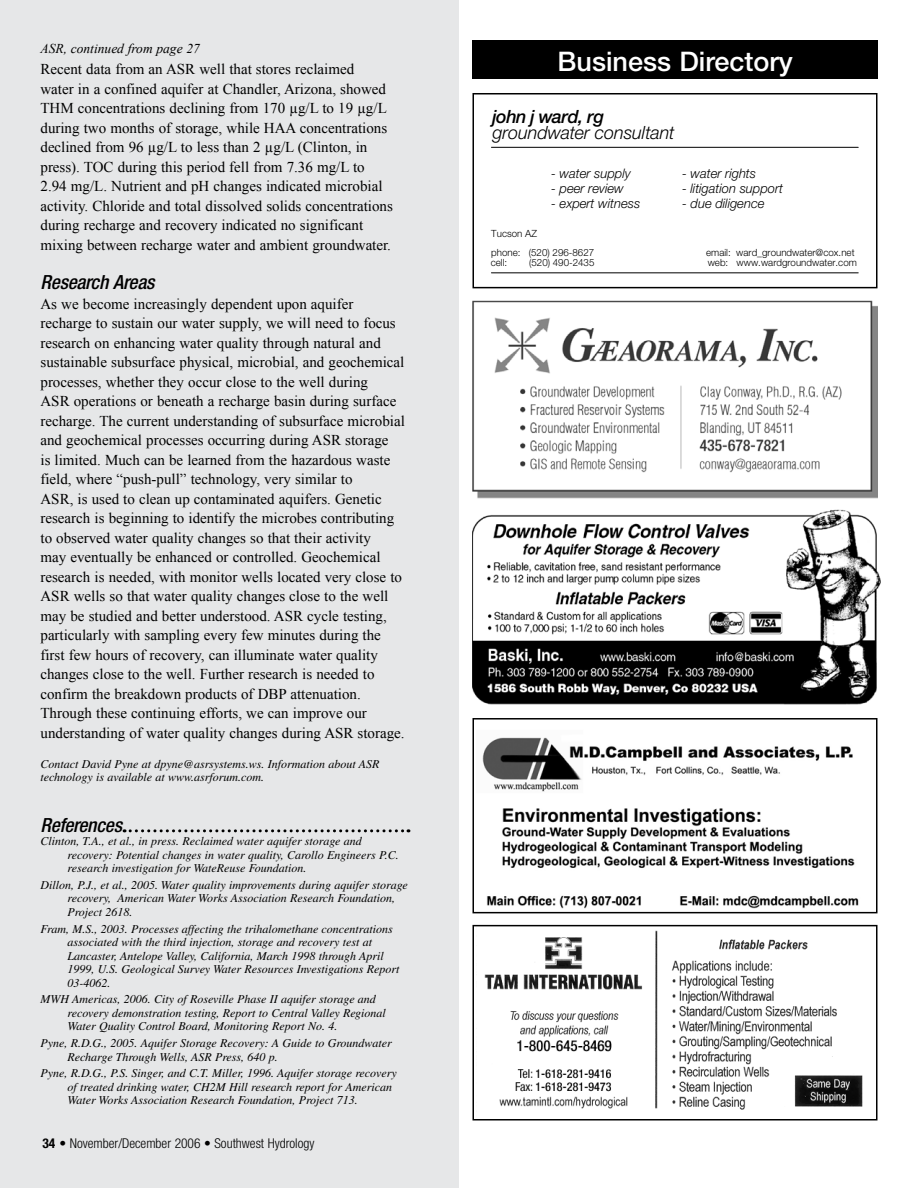
<style>
.page{position:relative;width:918px;height:1188px;background:#fff}
.page>*{position:absolute;margin:0;border:0;box-sizing:border-box;transform-origin:0 0}
.t1{font:500 27px "Helvetica Neue LT";color:#fff}
.t2{font:italic 500 condensed 19.5px "Helvetica Neue LT";letter-spacing:-.015em;color:#000}
.t3{font:italic 300 18.3px "Helvetica Neue LT";letter-spacing:-.005em;color:#000}
.t4{font:italic 500 18.3px "Helvetica Neue LT";letter-spacing:-.025em;color:#000}
.t5{font:15px/19.5px "Times New Roman";color:#000}
.t6{font:300 condensed 13.5px "Helvetica Neue LT";color:#000}
.t7{font:italic 13.5px "Times New Roman";color:#000}
.t8{font:italic 300 13.2px "Helvetica Neue LT";color:#000}
.t9{font:italic 12px/13.5px "Times";color:#000}
.t10{font:300 9.9px/19.4px "Helvetica Neue LT";color:#000}
.s1{font-weight:700}
</style>
<div class="page">
<div style="left:0;top:0;width:459px;height:1188px;background:#e6e7e8"></div>
<div style="left:472px;top:40px;width:406px;height:39px;background:#000"></div>
<svg style="left:124px;top:829px;width:285px;height:3px"></svg>
<img style="left:472px;top:509px;width:408px;height:196px">
<img style="left:482px;top:737px;width:377px;height:172px">
<div style="left:472px;top:718px;width:406px;height:195px;border:2px solid #000"></div>
<img style="left:484px;top:930px;width:379px;height:180px">
<div style="left:472px;top:925px;width:406px;height:195px;border:2px solid #000"></div>
<img style="left:472px;top:300px;width:406px;height:199px">
<svg style="left:491px;top:146px;width:368px;height:128px"></svg>
<hr style="left:491px;top:272px;width:367px;height:1px;background:#000">
<hr style="left:491px;top:147px;width:367px;height:1px;background:#000">
<div style="left:472px;top:93px;width:406px;height:195px;border:2px solid #000"></div>
<p class="t7" style="left:40px;top:40px;width:161px">ASR, continued from page 27</p>
<p class="t5" style="left:40px;top:59px;width:354px">Recent data from an ASR well that stores reclaimed<br>water in a confined aquifer at Chandler, Arizona, showed THM concentrations declining from 170 µg/L to 19 µg/L during two months of storage, while HAA concentrations declined from 96 µg/L to less than 2 µg/L (Clinton, in press). TOC during this period fell from 7.36 mg/L to 2.94 mg/L. Nutrient and pH changes indicated microbial activity. Chloride and total dissolved solids concentrations during recharge and recovery indicated no significant mixing between recharge water and ambient groundwater.</p>
<h2 class="t2" style="left:40px;top:271px;width:115px">Research Areas</h2>
<p class="t5" style="left:40px;top:294px;width:366px">As we become increasingly dependent upon aquifer recharge to sustain our water supply, we will need to focus research on enhancing water quality through natural and sustainable subsurface physical, microbial, and geochemical processes, whether they occur close to the well during<br>ASR operations or beneath a recharge basin during surface recharge. The current understanding of subsurface microbial and geochemical processes occurring during ASR storage<br>is limited. Much can be learned from the hazardous waste field, where “push-pull” technology, very similar to<br>ASR, is used to clean up contaminated aquifers. Genetic research is beginning to identify the microbes contributing to observed water quality changes so that their activity<br>may eventually be enhanced or controlled. Geochemical research is needed, with monitor wells located very close to ASR wells so that water quality changes close to the well may be studied and better understood. ASR cycle testing, particularly with sampling every few minutes during the first few hours of recovery, can illuminate water quality changes close to the well. Further research is needed to confirm the breakdown products of DBP attenuation.<br>Through these continuing efforts, we can improve our understanding of water quality changes during ASR storage.</p>
<p class="t9" style="left:40px;top:757px;width:341px">Contact David Pyne at dpyne@asrsystems.ws. Information about ASR technology is available at www.asrforum.com.</p>
<h2 class="t2" style="left:40px;top:813px;width:83px">References</h2>
<p class="t9" style="left:68px;top:834px;width:333px;text-indent:-27px">Clinton, T.A., et al., in press. Reclaimed water aquifer storage and recovery: Potential changes in water quality, Carollo Engineers P.C. research investigation for WateReuse Foundation.</p>
<p class="t9" style="left:68px;top:878px;width:342px;text-indent:-27px">Dillon, P.J., et al., 2005. Water quality improvements during aquifer storage recovery, American Water Works Association Research Foundation,<br>Project 2618.</p>
<p class="t9" style="left:68px;top:922px;width:334px;text-indent:-27px">Fram, M.S., 2003. Processes affecting the trihalomethane concentrations associated with the third injection, storage and recovery test at Lancaster, Antelope Valley, California, March 1998 through April 1999, U.S. Geological Survey Water Resources Investigations Report 03-4062.</p>
<p class="t9" style="left:68px;top:993px;width:320px;text-indent:-27px">MWH Americas, 2006. City of Roseville Phase II aquifer storage and recovery demonstration testing, Report to Central Valley Regional<br>Water Quality Control Board, Monitoring Report No. 4.</p>
<p class="t9" style="left:68px;top:1036px;width:326px;text-indent:-27px">Pyne, R.D.G., 2005. Aquifer Storage Recovery: A Guide to Groundwater<br>Recharge Through Wells, ASR Press, 640 p.</p>
<p class="t9" style="left:68px;top:1066px;width:331px;text-indent:-27px">Pyne, R.D.G., P.S. Singer, and C.T. Miller, 1996. Aquifer storage recovery of treated drinking water, CH2M Hill research report for American<br>Water Works Association Research Foundation, Project 713.</p>
<p class="t6" style="left:42px;top:1135px;width:274px"><span class="s1">34</span> • November/December 2006 • Southwest Hydrology</p>
<h1 class="t1" style="left:558px;top:45px;width:237px">Business Directory</h1>
<p class="t4" style="left:493px;top:106px;width:113px">john j ward, rg</p>
<p class="t3" style="left:493px;top:122px;width:184px">groundwater consultant</p>
<p class="t8" style="left:551px;top:166px;width:81px">- water supply</p>
<p class="t8" style="left:682px;top:166px;width:75px">- water rights</p>
<p class="t8" style="left:551px;top:180px;width:74px">- peer review</p>
<p class="t8" style="left:682px;top:180px;width:102px">- litigation support</p>
<p class="t8" style="left:551px;top:195px;width:91px">- expert witness</p>
<p class="t8" style="left:682px;top:195px;width:84px">- due diligence</p>
<p class="t10" style="left:491px;top:223px;width:104px">Tucson AZ<br>phone: (520) 296-8627</p>
<p class="t10" style="left:491px;top:253px;width:18px">cell:</p>
<p class="t10" style="left:529px;top:253px;width:67px">(520) 490-2435</p>
<p class="t10" style="left:706px;top:247px;width:152px;line-height:10.2px">email: ward_groundwater@cox.net web: www.wardgroundwater.com</p>
</div>
